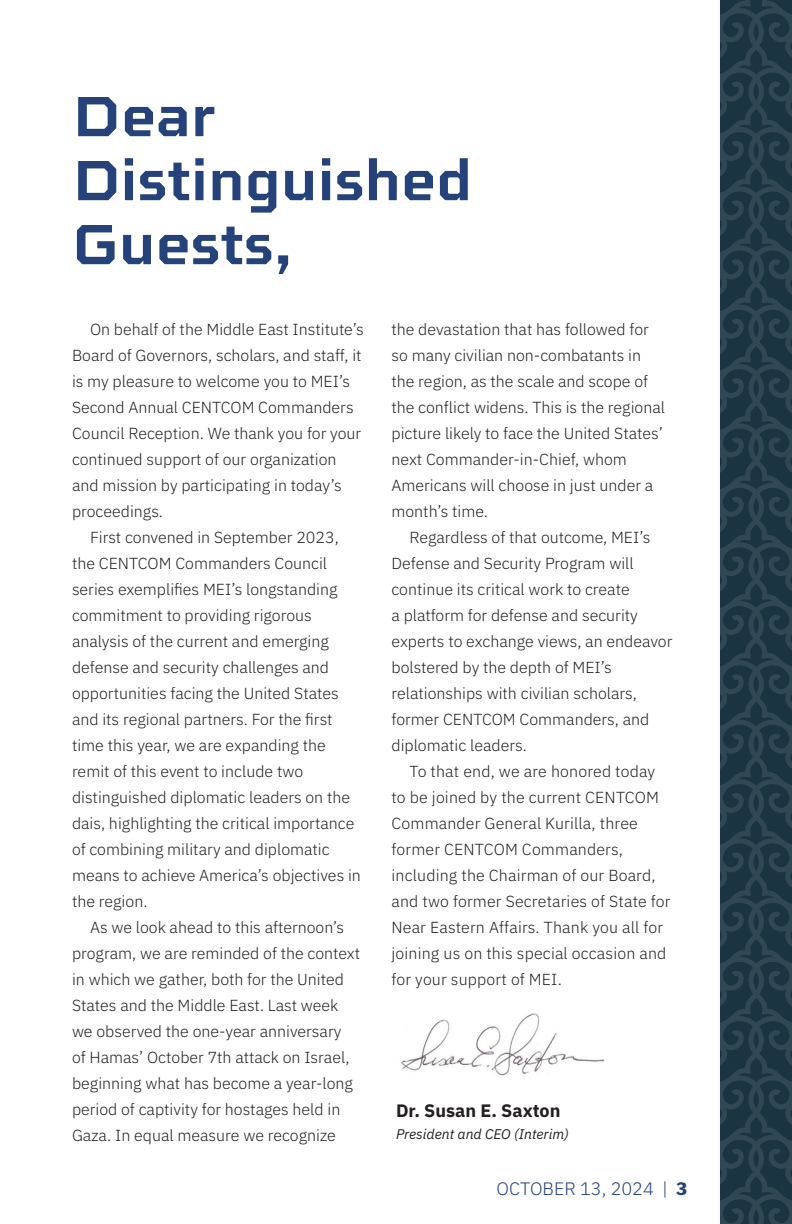
<style>
.page{position:relative;width:792px;height:1224px;background:#fff}
.page>*{position:absolute;margin:0;border:0;box-sizing:border-box;transform-origin:0 0}
.Page_Heading{font:700 60px/64px "Sweet Square Pro";color:#26427a}
.t1{font:700 18px "IBM Plex Sans";color:#231f20}
.t2{font:300 18px "IBM Plex Sans";color:#26427a}
.t3{font:300 16px/26px "IBM Plex Sans";color:#231f20}
.t4{font:italic 14px "IBM Plex Sans";color:#231f20}
.s1{font-weight:700}
</style>
<div class="page">
<img style="left:401px;top:1013px;width:203px;height:63px">
<svg style="left:720px;top:0;width:72px;height:1224px;background:#233b49"></svg>
<p class="Page_Heading" style="left:72px;top:81px;width:402px">Dear<br>Distinguished<br>Guests,</p>
<p class="t3" style="left:72px;top:315px;width:293px;text-indent:18px">On behalf of the Middle East Institute’s Board of Governors, scholars, and staff, it is my pleasure to welcome you to MEI’s Second Annual CENTCOM Commanders Council Reception. We thank you for your continued support of our organization and mission by participating in today’s proceedings.</p>
<p class="t3" style="left:72px;top:523px;width:290px;text-indent:18px">First convened in September 2023, the CENTCOM Commanders Council series exemplifies MEI’s longstanding commitment to providing rigorous analysis of the current and emerging defense and security challenges and opportunities facing the United States and its regional partners. For the first time this year, we are expanding the remit of this event to include two distinguished diplomatic leaders on the dais, highlighting the critical importance of combining military and diplomatic means to achieve America’s objectives in the region.</p>
<p class="t3" style="left:72px;top:913px;width:290px;text-indent:18px">As we look ahead to this afternoon’s program, we are reminded of the context in which we gather, both for the United States and the Middle East. Last week we observed the one-year anniversary<br>of Hamas’ October 7th attack on Israel, beginning what has become a year-long period of captivity for hostages held in Gaza. In equal measure we recognize</p>
<p class="t3" style="left:392px;top:315px;width:275px">the devastation that has followed for so many civilian non-combatants in the region, as the scale and scope of the conflict widens. This is the regional picture likely to face the United States’ next Commander-in-Chief, whom Americans will choose in just under a month’s time.</p>
<p class="t3" style="left:392px;top:523px;width:282px;text-indent:18px">Regardless of that outcome, MEI’s Defense and Security Program will continue its critical work to create<br>a platform for defense and security experts to exchange views, an endeavor bolstered by the depth of MEI’s relationships with civilian scholars, former CENTCOM Commanders, and diplomatic leaders.</p>
<p class="t3" style="left:392px;top:757px;width:281px;text-indent:18px">To that end, we are honored today to be joined by the current CENTCOM Commander General Kurilla, three former CENTCOM Commanders, including the Chairman of our Board, and two former Secretaries of State for Near Eastern Affairs. Thank you all for joining us on this special occasion and for your support of MEI.</p>
<p class="t1" style="left:396px;top:1097px;width:166px">Dr. Susan E. Saxton</p>
<p class="t4" style="left:396px;top:1124px;width:174px">President and CEO (Interim)</p>
<p class="t2" style="left:497px;top:1175px;width:192px">OCTOBER 13, 2024 | <span class="s1">3</span></p>
</div>
